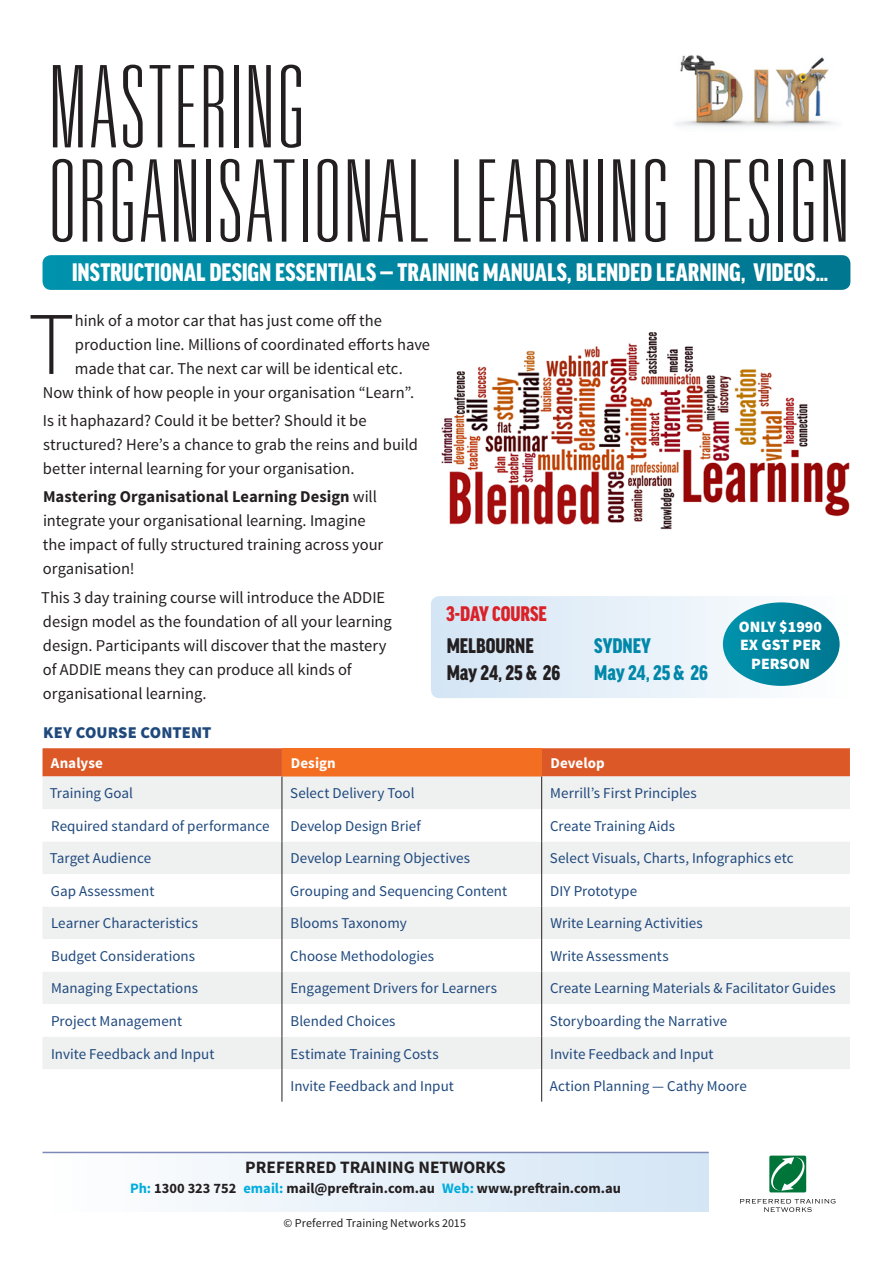
<style>
.page{position:relative;width:893px;height:1263px;background:#fff}
.page>*{position:absolute;margin:0;border:0;box-sizing:border-box;transform-origin:0 0}
.t1{font:100 ultra-condensed 114px "Univers";letter-spacing:.03em;color:#231f20}
.t2{font:300 89.4px "Source Sans Pro";color:#231f20}
.t3{font:900 condensed 27px "Good Headline Pro";color:#fff}
.t4{font:900 condensed 22.5px "Good Headline Pro";color:#231f20}
.t5{font:900 condensed 22.5px "Good Headline Pro";color:#0087aa}
.t6{font:900 condensed 22.5px "Good Headline Pro";color:#da2128}
.Heading_2{font:700 17.4px "Source Sans Pro";color:#231f20}
.t7{font:16.5px/24px "Source Sans Pro";letter-spacing:-.005em;color:#231f20}
.t8{font:900 16.5px "Source Sans Pro";letter-spacing:.005em;color:#1f497d}
.table_text{font:900 15.75px/18.5px "Source Sans Pro";color:#fff;text-align:center}
.t9{font:15px "Source Sans Pro";color:#1f497d}
.t10{font:700 15px "Source Sans Pro";letter-spacing:.005em;color:#fff}
.Heading_2-2{font:700 14.4px "Source Sans Pro";color:#231f20}
.Body_text{font:12px "Source Sans Pro";letter-spacing:.01em;color:#231f20}
.s1{font-weight:700}
.s2{color:#00acdd}
</style>
<div class="page">
<div style="left:43px;top:1152px;width:666px;height:59px;background:linear-gradient(to right,#fefeff,#d4e5f5)"></div>
<hr style="left:43px;top:1152px;width:666px;height:1px;background:#7f89b7">
<div style="left:769px;top:1155px;width:37px;height:37px;background:#00753a;border-radius:2px"></div>
<svg style="left:769px;top:1157px;width:38px;height:34px"></svg>
<svg style="left:740px;top:1199px;width:96px;height:13px"></svg>
<svg style="left:43px;top:255px;width:807px;height:35px;background:#02859f"></svg>
<div style="left:43px;top:748px;width:807px;height:28px;background:#dd5827"></div>
<div style="left:282px;top:748px;width:260px;height:28px;background:#f36e21"></div>
<div style="left:43px;top:776px;width:807px;height:33px;background:#eff0f0"></div>
<svg style="left:43px;top:809px;width:807px;height:293px"></svg>
<hr style="left:282px;top:776px;width:1px;height:33px;background:#231f20">
<hr style="left:541px;top:776px;width:1px;height:33px;background:#231f20">
<hr style="left:282px;top:809px;width:1px;height:32px;background:#231f20">
<hr style="left:541px;top:809px;width:1px;height:32px;background:#231f20">
<hr style="left:282px;top:841px;width:1px;height:33px;background:#231f20">
<hr style="left:541px;top:841px;width:1px;height:33px;background:#231f20">
<hr style="left:282px;top:874px;width:1px;height:32px;background:#231f20">
<hr style="left:541px;top:874px;width:1px;height:32px;background:#231f20">
<hr style="left:282px;top:906px;width:1px;height:33px;background:#231f20">
<hr style="left:541px;top:906px;width:1px;height:33px;background:#231f20">
<hr style="left:282px;top:939px;width:1px;height:32px;background:#231f20">
<hr style="left:541px;top:939px;width:1px;height:32px;background:#231f20">
<hr style="left:282px;top:971px;width:1px;height:33px;background:#231f20">
<hr style="left:541px;top:971px;width:1px;height:33px;background:#231f20">
<hr style="left:282px;top:1004px;width:1px;height:32px;background:#231f20">
<hr style="left:541px;top:1004px;width:1px;height:32px;background:#231f20">
<hr style="left:282px;top:1036px;width:1px;height:33px;background:#231f20">
<hr style="left:541px;top:1036px;width:1px;height:33px;background:#231f20">
<hr style="left:282px;top:1069px;width:1px;height:33px;background:#231f20">
<hr style="left:541px;top:1069px;width:1px;height:33px;background:#231f20">
<img style="left:441px;top:332px;width:409px;height:198px">
<img style="left:676px;top:55px;width:160px;height:72px">
<svg style="left:431px;top:596px;width:409px;height:102px;background:#badbe8"></svg>
<p class="t1" style="left:49px;top:49px;width:257px">MASTERING</p>
<p class="t1" style="left:49px;top:143px;width:802px">ORGANISATIONAL LEARNING DESIGN</p>
<p class="t3" style="left:72px;top:258px;width:758px">INSTRUCTIONAL DESIGN ESSENTIALS — TRAINING MANUALS, BLENDED LEARNING, VIDEOS…</p>
<p class="t2" style="left:28px;top:290px;width:48px">T</p>
<p class="t7" style="left:75px;top:309px;width:308px">hink of a motor car that has just come off the</p>
<p class="t7" style="left:75px;top:333px;width:357px">production line. Millions of coordinated efforts have</p>
<p class="t7" style="left:75px;top:357px;width:329px">made that car. The next car will be identical etc.</p>
<p class="t7" style="left:43px;top:381px;width:373px">Now think of how people in your organisation “Learn”.</p>
<p class="t7" style="left:43px;top:409px;width:377px">Is it haphazard? Could it be better? Should it be structured? Here’s a chance to grab the reins and build better internal learning for your organisation.</p>
<p class="t7" style="left:43px;top:485px;width:342px"><span class="s1">Mastering Organisational Learning Design</span> will integrate your organisational learning. Imagine the impact of fully structured training across your organisation!</p>
<p class="t7" style="left:41px;top:585px;width:352px">This 3 day training course will introduce the ADDIE design model as the foundation of all your learning design. Participants will discover that the mastery of ADDIE means they can produce all kinds of organisational learning.</p>
<p class="t6" style="left:446px;top:602px;width:102px">3-DAY COURSE</p>
<p class="t4" style="left:447px;top:633px;width:88px">MELBOURNE</p>
<p class="t5" style="left:594px;top:633px;width:58px">SYDNEY</p>
<p class="t4" style="left:447px;top:660px;width:115px">May 24, 25 &amp; 26</p>
<p class="t5" style="left:594px;top:660px;width:115px">May 24, 25 &amp; 26</p>
<p class="table_text" style="left:739px;top:618px;width:85px">ONLY $1990<br>EX GST PER<br>PERSON</p>
<p class="t8" style="left:43px;top:722px;width:170px">KEY COURSE CONTENT</p>
<p class="t10" style="left:51px;top:753px;width:54px">Analyse</p>
<p class="t10" style="left:291px;top:753px;width:47px">Design</p>
<p class="t10" style="left:550px;top:753px;width:56px">Develop</p>
<p class="t9" style="left:50px;top:784px;width:85px">Training Goal</p>
<p class="t9" style="left:290px;top:784px;width:126px">Select Delivery Tool</p>
<p class="t9" style="left:550px;top:784px;width:148px">Merrill’s First Principles</p>
<p class="t9" style="left:51px;top:817px;width:220px">Required standard of performance</p>
<p class="t9" style="left:291px;top:817px;width:132px">Develop Design Brief</p>
<p class="t9" style="left:550px;top:817px;width:127px">Create Training Aids</p>
<p class="t9" style="left:50px;top:849px;width:103px">Target Audience</p>
<p class="t9" style="left:291px;top:849px;width:181px">Develop Learning Objectives</p>
<p class="t9" style="left:550px;top:849px;width:245px">Select Visuals, Charts, Infographics etc</p>
<p class="t9" style="left:51px;top:882px;width:105px">Gap Assessment</p>
<p class="t9" style="left:290px;top:882px;width:218px">Grouping and Sequencing Content</p>
<p class="t9" style="left:550px;top:882px;width:88px">DIY Prototype</p>
<p class="t9" style="left:51px;top:914px;width:148px">Learner Characteristics</p>
<p class="t9" style="left:291px;top:914px;width:118px">Blooms Taxonomy</p>
<p class="t9" style="left:550px;top:914px;width:154px">Write Learning Activities</p>
<p class="t9" style="left:51px;top:947px;width:146px">Budget Considerations</p>
<p class="t9" style="left:290px;top:947px;width:145px">Choose Methodologies</p>
<p class="t9" style="left:550px;top:947px;width:120px">Write Assessments</p>
<p class="t9" style="left:51px;top:979px;width:148px">Managing Expectations</p>
<p class="t9" style="left:291px;top:979px;width:208px">Engagement Drivers for Learners</p>
<p class="t9" style="left:550px;top:979px;width:287px">Create Learning Materials &amp; Facilitator Guides</p>
<p class="t9" style="left:51px;top:1012px;width:133px">Project Management</p>
<p class="t9" style="left:291px;top:1012px;width:107px">Blended Choices</p>
<p class="t9" style="left:550px;top:1012px;width:179px">Storyboarding the Narrative</p>
<p class="t9" style="left:51px;top:1044px;width:165px">Invite Feedback and Input</p>
<p class="t9" style="left:291px;top:1044px;width:150px">Estimate Training Costs</p>
<p class="t9" style="left:550px;top:1044px;width:165px">Invite Feedback and Input</p>
<p class="t9" style="left:290px;top:1077px;width:165px">Invite Feedback and Input</p>
<p class="t9" style="left:550px;top:1077px;width:198px">Action Planning — Cathy Moore</p>
<p class="Heading_2" style="left:245px;top:1156px;width:262px">PREFERRED TRAINING NETWORKS</p>
<p class="Heading_2-2" style="left:130px;top:1179px;width:493px"><span class="s2">Ph:</span> 1300 323 752 <span class="s2">email:</span> mail@preftrain.com.au <span class="s2">Web:</span> www.preftrain.com.au</p>
<p class="Body_text" style="left:284px;top:1215px;width:184px">© Preferred Training Networks 2015</p>
</div>
